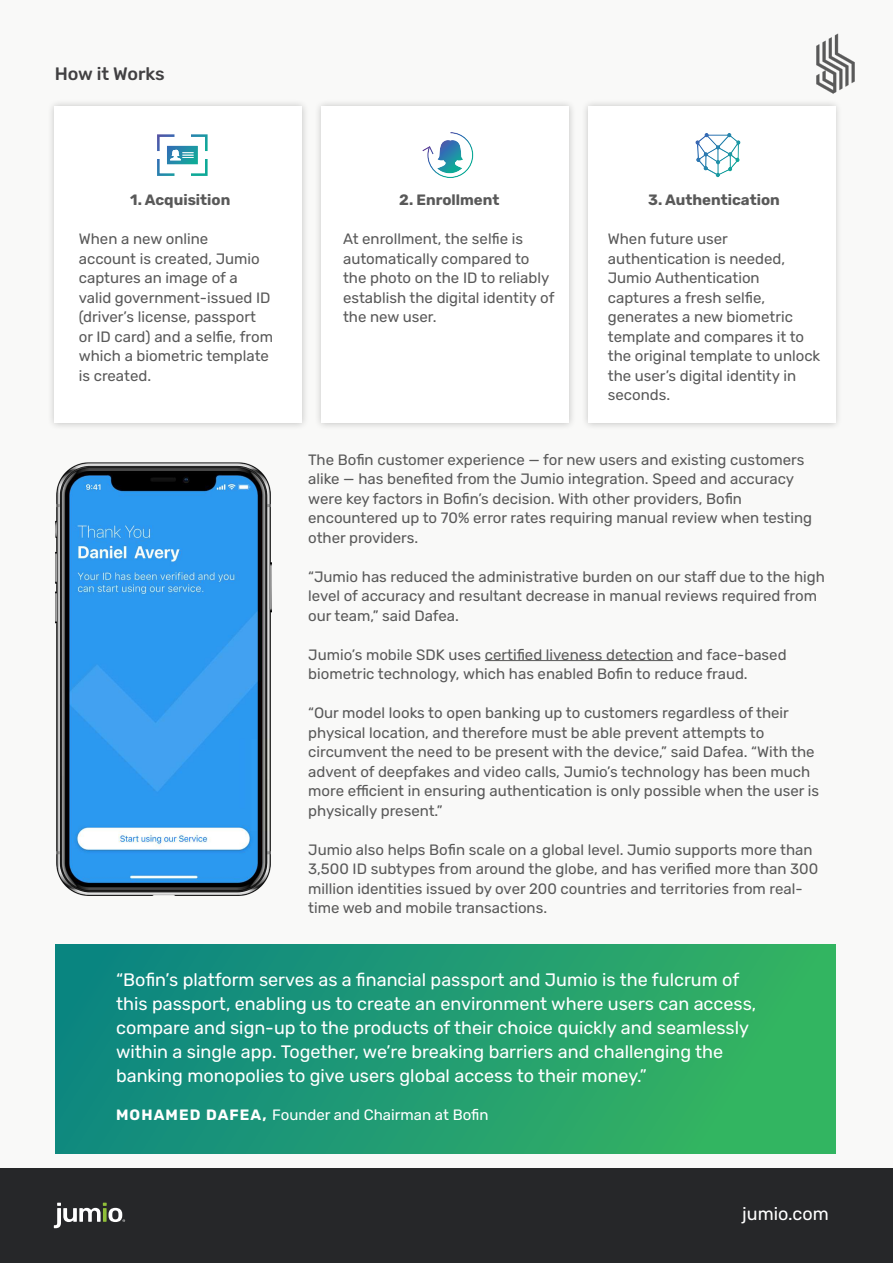
<style>
.page{position:relative;width:893px;height:1263px;background:#fff}
.page>*{position:absolute;margin:0;border:0;box-sizing:border-box;transform-origin:0 0}
.t1{font:18px/24px "Rubik";color:#fff}
.t2{font:500 18px "Rubik";color:#414042}
.t3{font:15px/19.5px "Rubik";color:#595959}
.t4{font:700 15px "Rubik";color:#595959}
.t5{font:15px "Rubik";color:#fff}
.s1{font-weight:700}
</style>
<div class="page">
<div style="left:0;top:0;width:893px;height:1192px;background:#f9f9f8"></div>
<hr style="left:485px;top:660px;width:188px;height:1px;background:#595959">
<img style="left:816px;top:33px;width:39px;height:61px">
<div style="left:47px;top:99px;width:262px;height:332px;background:#000;opacity:.22"></div>
<div style="left:55px;top:106px;width:247px;height:317px;background:#fff"></div>
<div style="left:314px;top:99px;width:262px;height:332px;background:#000;opacity:.22"></div>
<div style="left:321px;top:106px;width:247px;height:317px;background:#fff"></div>
<div style="left:581px;top:99px;width:262px;height:332px;background:#000;opacity:.22"></div>
<div style="left:588px;top:106px;width:247px;height:317px;background:#fff"></div>
<svg style="left:422px;top:132px;width:51px;height:46px"></svg>
<svg style="left:157px;top:134px;width:51px;height:42px"></svg>
<svg style="left:695px;top:133px;width:46px;height:44px"></svg>
<div style="left:55px;top:944px;width:780px;height:210px;background:linear-gradient(to right,#0d8583,#37b660)"></div>
<div style="left:0;top:1169px;width:893px;height:94px;background:#262729"></div>
<svg style="left:54px;top:1203px;width:71px;height:25px"></svg>
<img style="left:55px;top:462px;width:217px;height:434px">
<p class="t2" style="left:55px;top:63px;width:112px">How it Works</p>
<p class="t4" style="left:130px;top:194px;width:102px">1. Acquisition</p>
<p class="t3" style="left:79px;top:230px;width:196px">When a new online<br>account is created, Jumio captures an image of a valid government-issued ID (driver’s license, passport or ID card) and a selfie, from which a biometric template is created.</p>
<p class="t4" style="left:399px;top:194px;width:102px">2. Enrollment</p>
<p class="t3" style="left:343px;top:230px;width:213px">At enrollment, the selfie is automatically compared to the photo on the ID to reliably establish the digital identity of the new user.</p>
<p class="t4" style="left:648px;top:194px;width:133px">3. Authentication</p>
<p class="t3" style="left:608px;top:230px;width:214px">When future user authentication is needed,<br>Jumio Authentication captures a fresh selfie, generates a new biometric template and compares it to the original template to unlock the user’s digital identity in seconds.</p>
<p class="t3" style="left:308px;top:450px;width:505px">The Bofin customer experience — for new users and existing customers alike — has benefited from the Jumio integration. Speed and accuracy were key factors in Bofin’s decision. With other providers, Bofin encountered up to 70% error rates requiring manual review when testing other providers.</p>
<p class="t3" style="left:308px;top:567px;width:518px">“Jumio has reduced the administrative burden on our staff due to the high level of accuracy and resultant decrease in manual reviews required from our team,” said Dafea.</p>
<p class="t3" style="left:308px;top:645px;width:480px">Jumio’s mobile SDK uses certified liveness detection and face-based biometric technology, which has enabled Bofin to reduce fraud.</p>
<p class="t3" style="left:308px;top:704px;width:512px">“Our model looks to open banking up to customers regardless of their physical location, and therefore must be able prevent attempts to circumvent the need to be present with the device,” said Dafea. “With the advent of deepfakes and video calls, Jumio’s technology has been much more efficient in ensuring authentication is only possible when the user is physically present.”</p>
<p class="t3" style="left:308px;top:840px;width:512px">Jumio also helps Bofin scale on a global level. Jumio supports more than 3,500 ID subtypes from around the globe, and has verified more than 300 million identities issued by over 200 countries and territories from real&shy;time web and mobile transactions.</p>
<p class="t1" style="left:116px;top:969px;width:642px">“Bofin’s platform serves as a financial passport and Jumio is the fulcrum of this passport, enabling us to create an environment where users can access, compare and sign-up to the products of their choice quickly and seamlessly within a single app. Together, we’re breaking barriers and challenging the banking monopolies to give users global access to their money.”</p>
<p class="t5" style="left:116px;top:1106px;width:374px"><span class="s1">MOHAMED DAFEA,</span> Founder and Chairman at Bofin</p>
<p class="t1" style="left:742px;top:1202px;width:88px">jumio.com</p>
</div>
